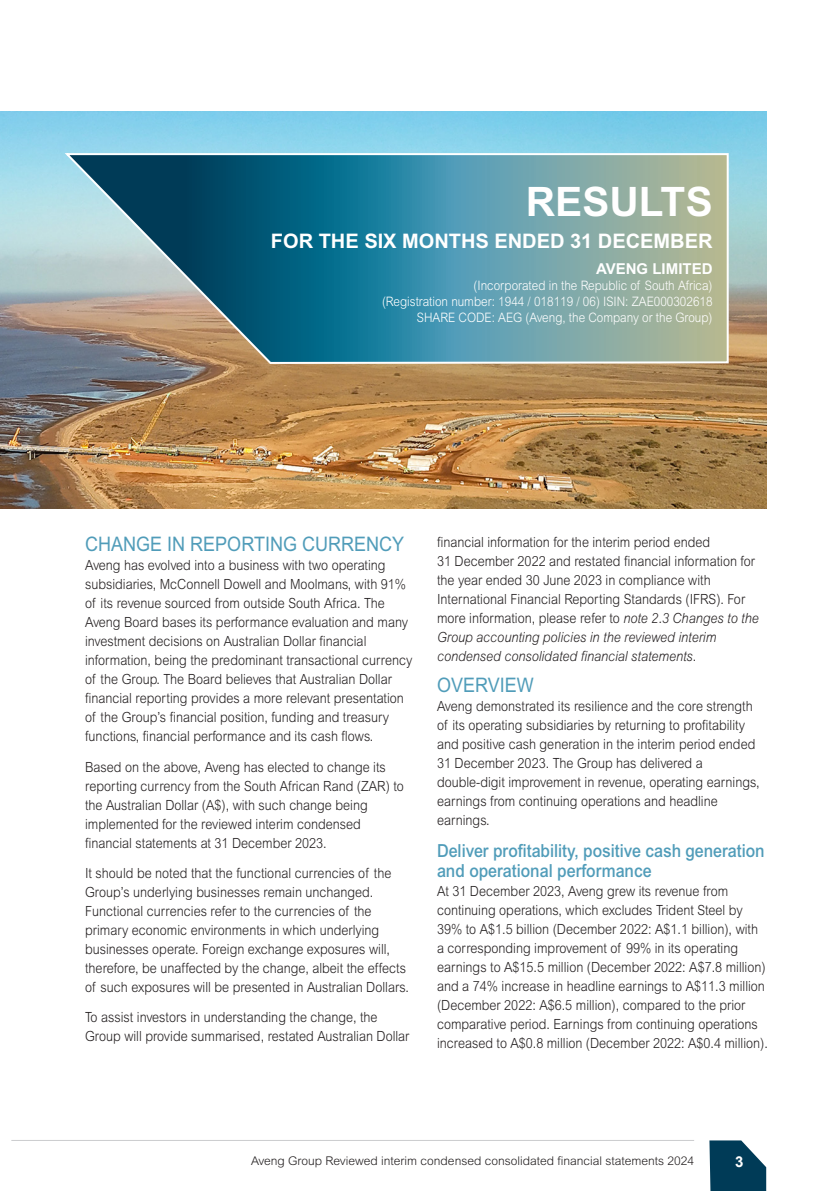
<style>
.page{position:relative;width:840px;height:1191px;background:#fff}
.page>*{position:absolute;margin:0;border:0;box-sizing:border-box;transform-origin:0 0}
.t1{font:700 40.6px "Arial MT Std";color:#fff}
.level_1{font:20px "Arial MT Std";color:#509cb9;scale:.9 1}
.t2{font:700 20px "Arial MT Std";color:#fff}
.level_2{font:500 18px/20px "Arial MT Std";color:#509cb9;scale:.9 1}
.t3{font:700 15px "Arial MT Std";color:#fff}
.t4{font:700 15px "Arial";color:#fff}
.body_copy{font:300 14px/19px "Arial MT Std";color:#231f20;scale:.9 1}
.t5{font:300 13px "Arial MT Std";color:#fff;scale:.9 1}
.t6{font:300 12px "Arial MT Std";color:#231f20}
.s1{font-style:italic}
</style>
<div class="page">
<img style="left:0;top:111px;width:765px;height:397px">
<svg style="left:62px;top:152px;width:667px;height:213px;background:#5f919a"></svg>
<svg style="left:709px;top:1140px;width:56px;height:51px;background:#21546d"></svg>
<hr style="left:11px;top:1140px;width:682px;height:1px;background:#cbcdcf">
<p class="t1" style="left:525px;top:177px;width:188px">RESULTS</p>
<p class="t2" style="left:271px;top:229px;width:443px">FOR THE SIX MONTHS ENDED 31 DECEMBER</p>
<p class="t3" style="left:595px;top:260px;width:118px">AVENG LIMITED</p>
<p class="t5" style="left:473px;top:278px;width:267px">(Incorporated in the Republic of South Africa)</p>
<p class="t5" style="left:382px;top:294px;width:368px">(Registration number: 1944 / 018119 / 06) ISIN: ZAE000302618</p>
<p class="t5" style="left:416px;top:310px;width:330px">SHARE CODE: AEG (Aveng, the Company or the Group)</p>
<p class="level_1" style="left:85px;top:532px;width:356px">CHANGE IN REPORTING CURRENCY</p>
<p class="body_copy" style="left:85px;top:555px;width:365px">Aveng has evolved into a business with two operating subsidiaries, McConnell Dowell and Moolmans, with 91% of its revenue sourced from outside South Africa. The Aveng Board bases its performance evaluation and many investment decisions on Australian Dollar financial information, being the predominant transactional currency of the Group. The Board believes that Australian Dollar financial reporting provides a more relevant presentation of the Group’s financial position, funding and treasury functions, financial performance and its cash flows.</p>
<p class="body_copy" style="left:85px;top:757px;width:355px">Based on the above, Aveng has elected to change its reporting currency from the South African Rand (ZAR) to the Australian Dollar (A$), with such change being implemented for the reviewed interim condensed financial statements at 31 December 2023.</p>
<p class="body_copy" style="left:85px;top:863px;width:361px">It should be noted that the functional currencies of the Group’s underlying businesses remain unchanged.<br>Functional currencies refer to the currencies of the primary economic environments in which underlying businesses operate. Foreign exchange exposures will, therefore, be unaffected by the change, albeit the effects of such exposures will be presented in Australian Dollars.</p>
<p class="body_copy" style="left:85px;top:1008px;width:362px">To assist investors in understanding the change, the<br>Group will provide summarised, restated Australian Dollar</p>
<p class="body_copy" style="left:437px;top:532px;width:359px">financial information for the interim period ended<br>31 December 2022 and restated financial information for the year ended 30 June 2023 in compliance with International Financial Reporting Standards (IFRS). For more information, please refer to <span class="s1">note 2.3 Changes to the Group accounting policies in the reviewed interim condensed consolidated financial statements</span>.</p>
<p class="level_1" style="left:437px;top:673px;width:109px">OVERVIEW</p>
<p class="body_copy" style="left:437px;top:696px;width:360px">Aveng demonstrated its resilience and the core strength of its operating subsidiaries by returning to profitability and positive cash generation in the interim period ended 31 December 2023. The Group has delivered a double-digit improvement in revenue, operating earnings, earnings from continuing operations and headline earnings.</p>
<p class="level_2" style="left:437px;top:840px;width:365px">Deliver profitability, positive cash generation and operational performance</p>
<p class="body_copy" style="left:437px;top:881px;width:369px">At 31 December 2023, Aveng grew its revenue from continuing operations, which excludes Trident Steel by 39% to A$1.5 billion (December 2022: A$1.1 billion), with a corresponding improvement of 99% in its operating earnings to A$15.5 million (December 2022: A$7.8 million) and a 74% increase in headline earnings to A$11.3 million (December 2022: A$6.5 million), compared to the prior comparative period. Earnings from continuing operations increased to A$0.8 million (December 2022: A$0.4 million).</p>
<p class="t6" style="left:251px;top:1154px;width:444px">Aveng Group Reviewed interim condensed consolidated financial statements 2024</p>
<p class="t4" style="left:734px;top:1151px;width:10px">3</p>
</div>
